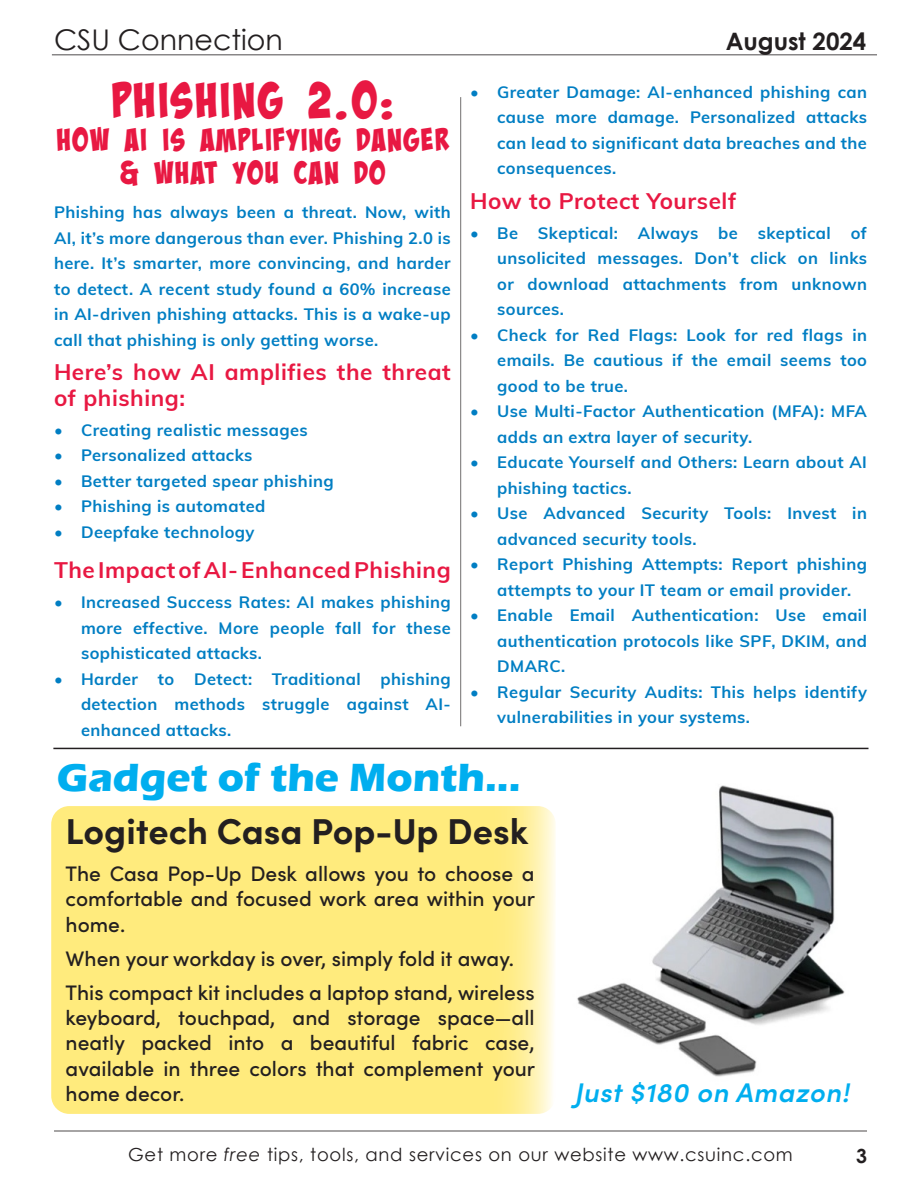
<style>
.page{position:relative;width:921px;height:1188px;background:#fff}
.page>*{position:absolute;margin:0;border:0;box-sizing:border-box;transform-origin:0 0}
.t1{font:49.5px "Bada Boom Pro BB";letter-spacing:.025em;color:#e81842}
.t2{font:700 40.5px "Eras ITC";color:#00aeef}
.t3{font:700 36px "Sofia Pro";color:#231f20}
.t4{font:31.5px/33px "Bada Boom Pro BB";letter-spacing:.025em;color:#e81842;text-align:center}
.t5{font:28.5px "Century Gothic";color:#231f20}
.t6{font:italic 600 27px "Sofia Pro";letter-spacing:.025em;color:#00aeef}
.t7{font:700 24px "Century Gothic";color:#231f20}
.t8{font:700 22.5px/25.5px "Muli";letter-spacing:.025em;color:#e81842}
.t9{font:500 21px/25.2px "Sofia Pro";color:#231f20;text-align:justify}
.t10{font:700 19.5px "Century Gothic";color:#231f20}
.t11{font:18px "Century Gothic";letter-spacing:.04em;color:#231f20}
.t12{font:700 16.5px/25.5px "Muli";letter-spacing:.025em;color:#007ec3;text-align:justify}
.s1{font-style:italic}
</style>
<div class="page">
<hr style="left:52px;top:54px;width:825px;height:2px;background:#231f20">
<hr style="left:54px;top:1130px;width:813px;height:2px;background:#231f20">
<svg style="left:51px;top:806px;width:505px;height:308px;background:#ffeb82"></svg>
<img style="left:577px;top:785px;width:268px;height:292px">
<hr style="left:460px;top:97px;width:1px;height:629px;background:#231f20">
<hr style="left:53px;top:748px;width:815px;height:1px;background:#231f20">
<h3 class="t5" style="left:54px;top:20px;width:230px">CSU Connection</h3>
<h3 class="t7" style="left:726px;top:23px;width:142px">August 2024</h3>
<p class="t1" style="left:111px;top:71px;width:284px">PHISHING 2.0:</p>
<p class="t4" style="left:56px;top:123px;width:394px">HOW AI IS AMPLIFYING DANGER &amp; WHAT YOU CAN DO</p>
<p class="t12" style="left:54px;top:199px;width:398px">Phishing has always been a threat. Now, with AI, it’s more dangerous than ever. Phishing 2.0 is here. It’s smarter, more convincing, and harder to detect. A recent study found a 60% increase in AI-driven phishing attacks. This is a wake-up call that phishing is only getting worse.</p>
<p class="t8" style="left:54px;top:358px;width:398px">Here’s how AI amplifies the threat of phishing:</p>
<p class="t12" style="left:54px;top:416px;width:255px">• Creating realistic messages</p>
<p class="t12" style="left:54px;top:442px;width:200px">• Personalized attacks</p>
<p class="t12" style="left:54px;top:467px;width:281px">• Better targeted spear phishing</p>
<p class="t12" style="left:54px;top:493px;width:213px">• Phishing is automated</p>
<p class="t12" style="left:54px;top:518px;width:202px">• Deepfake technology</p>
<p class="t8" style="left:54px;top:556px;width:398px">The Impact of AI- Enhanced Phishing</p>
<p class="t12" style="left:81px;top:589px;width:371px;text-indent:-27px">• Increased Success Rates: AI makes phishing more effective. More people fall for these sophisticated attacks.</p>
<p class="t12" style="left:81px;top:665px;width:371px;text-indent:-27px">• Harder to Detect: Traditional phishing detection methods struggle against AI&shy;enhanced attacks.</p>
<p class="t12" style="left:497px;top:78px;width:371px;text-indent:-27px">• Greater Damage: AI-enhanced phishing can cause more damage. Personalized attacks can lead to significant data breaches and the consequences.</p>
<p class="t8" style="left:470px;top:187px;width:268px">How to Protect Yourself</p>
<p class="t12" style="left:497px;top:219px;width:371px;text-indent:-27px">• Be Skeptical: Always be skeptical of unsolicited messages. Don’t click on links or download attachments from unknown sources.</p>
<p class="t12" style="left:497px;top:321px;width:371px;text-indent:-27px">• Check for Red Flags: Look for red flags in emails. Be cautious if the email seems too good to be true.</p>
<p class="t12" style="left:497px;top:398px;width:371px;text-indent:-27px">• Use Multi-Factor Authentication (MFA): MFA adds an extra layer of security.</p>
<p class="t12" style="left:497px;top:449px;width:371px;text-indent:-27px">• Educate Yourself and Others: Learn about AI phishing tactics.</p>
<p class="t12" style="left:497px;top:500px;width:371px;text-indent:-27px">• Use Advanced Security Tools: Invest in advanced security tools.</p>
<p class="t12" style="left:497px;top:551px;width:371px;text-indent:-27px">• Report Phishing Attempts: Report phishing attempts to your IT team or email provider.</p>
<p class="t12" style="left:497px;top:602px;width:371px;text-indent:-27px">• Enable Email Authentication: Use email authentication protocols like SPF, DKIM, and DMARC.</p>
<p class="t12" style="left:497px;top:678px;width:371px;text-indent:-27px">• Regular Security Audits: This helps identify vulnerabilities in your systems.</p>
<p class="t2" style="left:57px;top:754px;width:466px">Gadget of the Month...</p>
<p class="t3" style="left:66px;top:804px;width:464px">Logitech Casa Pop-Up Desk</p>
<p class="t9" style="left:66px;top:860px;width:471px">The Casa Pop-Up Desk allows you to choose a comfortable and focused work area within your home.</p>
<p class="t9" style="left:66px;top:945px;width:450px">When your workday is over, simply fold it away.</p>
<p class="t9" style="left:66px;top:979px;width:471px">This compact kit includes a laptop stand, wireless keyboard, touchpad, and storage space—all neatly packed into a beautiful fabric case, available in three colors that complement your home decor.</p>
<p class="t6" style="left:574px;top:1072px;width:276px">Just $180 on Amazon!</p>
<p class="t11" style="left:128px;top:1142px;width:666px">Get more <span class="s1">free</span> tips, tools, and services on our website www.csuinc.com</p>
<p class="t10" style="left:856px;top:1141px;width:12px">3</p>
</div>
